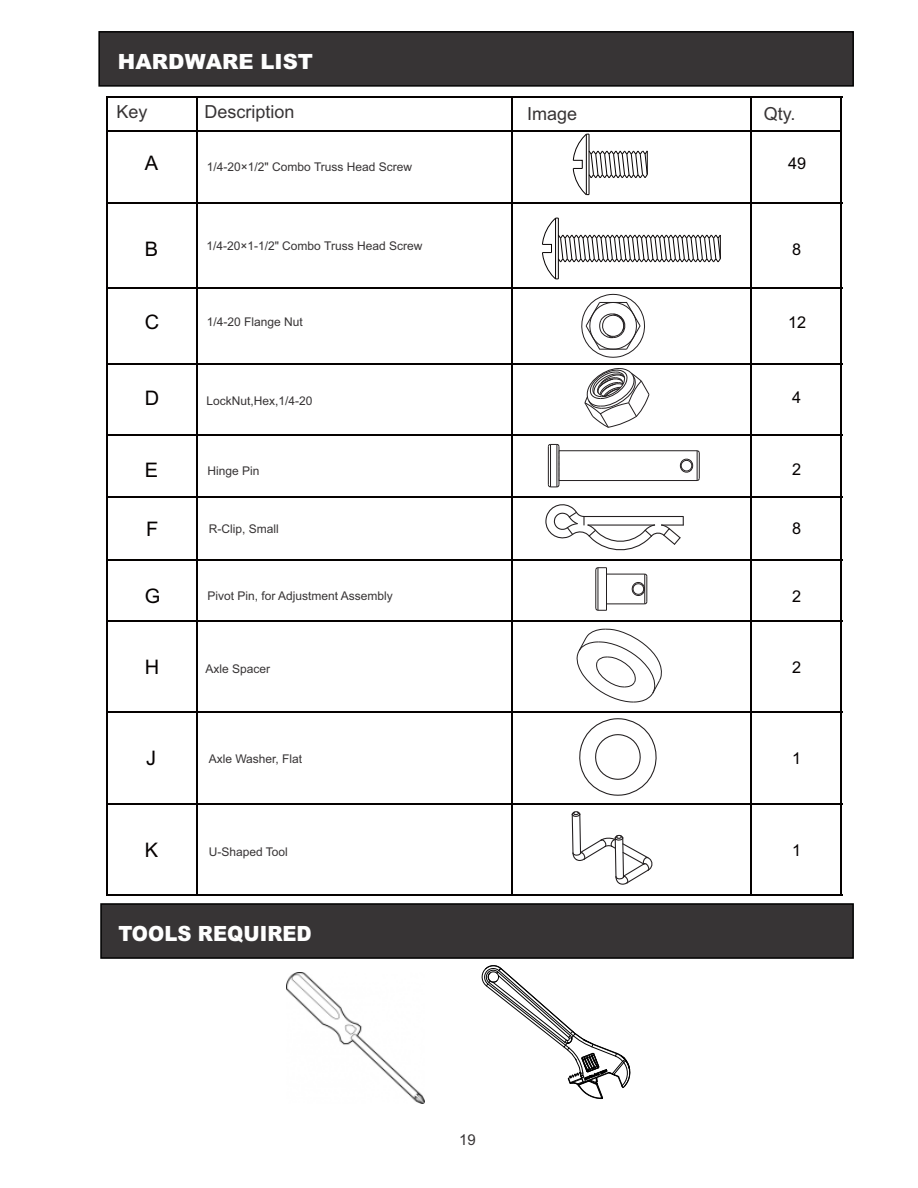
<style>
.page{position:relative;width:918px;height:1188px;background:#fff}
.page>*{position:absolute;margin:0;border:0;box-sizing:border-box;transform-origin:0 0}
.t1{font:900 21px "Arial";color:#fefefe;scale:.93 1}
.t2{font:900 21px "Arial";color:#fefefe}
.t3{font:20.1px "Arial";color:#050100}
.t4{font:18px "Arial";color:#373435}
.t5{font:16.2px "Arial";color:#050100}
.t6{font:15px "Arial";color:#373435}
.t7{font:12px "Arial";color:#373435}
</style>
<div class="page">
<div style="left:100px;top:903px;width:754px;height:56px;background:#373435"></div>
<svg style="left:481px;top:965px;width:150px;height:134px"></svg>
<svg style="left:98px;top:31px;width:756px;height:56px;background:#353233"></svg>
<img style="left:287px;top:972px;width:138px;height:132px">
<hr style="left:106px;top:97px;width:736px;height:1px;background:#050100">
<hr style="left:106px;top:203px;width:736px;height:1px;background:#050100">
<hr style="left:106px;top:288px;width:736px;height:1px;background:#050100">
<hr style="left:106px;top:364px;width:736px;height:1px;background:#050100">
<hr style="left:106px;top:435px;width:736px;height:1px;background:#050100">
<hr style="left:106px;top:497px;width:736px;height:1px;background:#050100">
<hr style="left:106px;top:559px;width:736px;height:1px;background:#050100">
<hr style="left:106px;top:620px;width:736px;height:1px;background:#050100">
<hr style="left:106px;top:712px;width:736px;height:1px;background:#050100">
<hr style="left:106px;top:803px;width:736px;height:1px;background:#050100">
<hr style="left:106px;top:894px;width:736px;height:2px;background:#050100">
<hr style="left:106px;top:97px;width:1px;height:797px;background:#050100">
<hr style="left:196px;top:97px;width:1px;height:797px;background:#050100">
<hr style="left:511px;top:97px;width:2px;height:797px;background:#050100">
<hr style="left:751px;top:97px;width:1px;height:797px;background:#050100">
<hr style="left:841px;top:97px;width:1px;height:797px;background:#050100">
<svg style="left:572px;top:133px;width:76px;height:63px"></svg>
<svg style="left:542px;top:217px;width:179px;height:63px"></svg>
<svg style="left:581px;top:294px;width:64px;height:64px"></svg>
<svg style="left:545px;top:504px;width:139px;height:47px"></svg>
<hr style="left:559px;top:450px;width:138px;height:1px;background:#231f20">
<hr style="left:559px;top:480px;width:138px;height:1px;background:#231f20">
<svg style="left:547px;top:444px;width:13px;height:44px"></svg>
<svg style="left:680px;top:450px;width:20px;height:31px"></svg>
<svg style="left:579px;top:718px;width:78px;height:78px"></svg>
<hr style="left:596px;top:570px;width:1px;height:38px;background:#231f20">
<hr style="left:598px;top:568px;width:1px;height:42px;background:#231f20">
<hr style="left:607px;top:574px;width:38px;height:1px;background:#231f20">
<hr style="left:606px;top:568px;width:1px;height:42px;background:#231f20">
<hr style="left:607px;top:604px;width:38px;height:1px;background:#231f20">
<svg style="left:595px;top:608px;width:12px;height:3px"></svg>
<svg style="left:595px;top:567px;width:12px;height:3px"></svg>
<svg style="left:632px;top:574px;width:16px;height:30px"></svg>
<svg style="left:576px;top:628px;width:86px;height:75px"></svg>
<svg style="left:584px;top:368px;width:66px;height:60px"></svg>
<svg style="left:571px;top:811px;width:82px;height:74px"></svg>
<hr style="left:107px;top:130px;width:734px;height:2px;background:#050100">
<h1 class="t2" style="left:118px;top:54px;width:197px">HARDWARE LIST</h1>
<h3 class="t4" style="left:117px;top:105px;width:33px">Key</h3>
<h3 class="t4" style="left:205px;top:105px;width:92px">Description</h3>
<h3 class="t4" style="left:527px;top:107px;width:52px">Image</h3>
<h3 class="t4" style="left:764px;top:107px;width:33px">Qty.</h3>
<p class="t7" style="left:207px;top:162px;width:207px">1/4-20×1/2" Combo Truss Head Screw</p>
<h2 class="t3" style="left:145px;top:156px;width:15px">A</h2>
<h3 class="t5" style="left:788px;top:157px;width:19px">49</h3>
<h2 class="t3" style="left:145px;top:242px;width:15px">B</h2>
<p class="t7" style="left:206px;top:241px;width:218px">1/4-20×1-1/2" Combo Truss Head Screw</p>
<h3 class="t5" style="left:792px;top:243px;width:11px">8</h3>
<h2 class="t3" style="left:145px;top:315px;width:16px">C</h2>
<p class="t7" style="left:207px;top:317px;width:98px">1/4-20 Flange Nut</p>
<h3 class="t5" style="left:788px;top:316px;width:19px">12</h3>
<h2 class="t3" style="left:145px;top:390px;width:16px">D</h2>
<p class="t7" style="left:206px;top:396px;width:108px">LockNut,Hex,1/4-20</p>
<h3 class="t5" style="left:792px;top:392px;width:11px">4</h3>
<h2 class="t3" style="left:145px;top:462px;width:15px">E</h2>
<p class="t7" style="left:207px;top:467px;width:54px">Hinge Pin</p>
<h3 class="t5" style="left:792px;top:464px;width:11px">2</h3>
<h2 class="t3" style="left:146px;top:521px;width:14px">F</h2>
<p class="t7" style="left:209px;top:525px;width:71px">R-Clip, Small</p>
<h3 class="t5" style="left:792px;top:523px;width:11px">8</h3>
<h2 class="t3" style="left:145px;top:589px;width:17px">G</h2>
<p class="t7" style="left:207px;top:591px;width:187px">Pivot Pin, for Adjustment Assembly</p>
<h3 class="t5" style="left:792px;top:590px;width:11px">2</h3>
<h2 class="t3" style="left:145px;top:659px;width:16px">H</h2>
<p class="t7" style="left:206px;top:664px;width:66px">Axle Spacer</p>
<h3 class="t5" style="left:792px;top:661px;width:11px">2</h3>
<h2 class="t3" style="left:146px;top:751px;width:12px">J</h2>
<p class="t7" style="left:209px;top:754px;width:95px">Axle Washer, Flat</p>
<h3 class="t5" style="left:792px;top:752px;width:11px">1</h3>
<h2 class="t3" style="left:145px;top:842px;width:15px">K</h2>
<p class="t7" style="left:209px;top:847px;width:81px">U-Shaped Tool</p>
<h3 class="t5" style="left:792px;top:844px;width:11px">1</h3>
<h1 class="t1" style="left:118px;top:926px;width:209px">TOOLS REQUIRED</h1>
<p class="t6" style="left:459px;top:1135px;width:18px">19</p>
</div>
